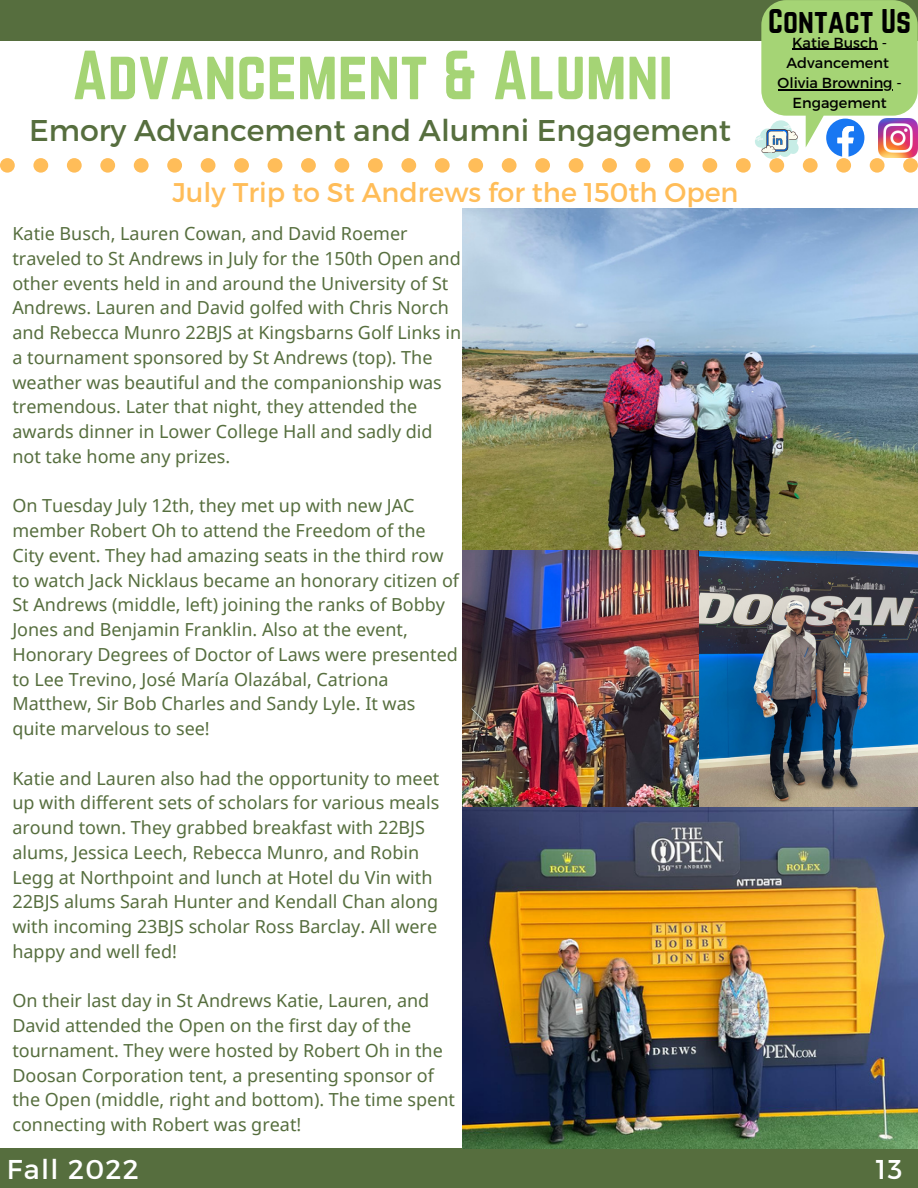
<style>
.page{position:relative;width:918px;height:1188px;background:#fff}
.page>*{position:absolute;margin:0;border:0;box-sizing:border-box;transform-origin:0 0}
.t1{font:60.75px "Norwester";color:#a5d475}
.t2{font:30px "Montserrat";color:#566e3e}
.t3{font:30px "Norwester";color:#000}
.t4{font:27.15px "Montserrat";letter-spacing:.05em;color:#fff}
.t5{font:27px "Montserrat";color:#ffbd59}
.t6{font:18px/24.8px "Noto Sans";color:#566e3e}
.t7{font:14.55px/20.2px "Montserrat";color:#000;text-align:center}
</style>
<div class="page">
<div style="left:0;top:1149px;width:918px;height:39px;background:#566e3e"></div>
<div style="left:0;top:0;width:918px;height:41px;background:#566e3e"></div>
<div style="left:0;top:158px;width:15px;height:15px;background:#ffbd59;border-radius:50%"></div>
<div style="left:33px;top:158px;width:15px;height:15px;background:#ffbd59;border-radius:50%"></div>
<div style="left:67px;top:158px;width:15px;height:15px;background:#ffbd59;border-radius:50%"></div>
<div style="left:100px;top:158px;width:15px;height:15px;background:#ffbd59;border-radius:50%"></div>
<div style="left:134px;top:158px;width:15px;height:15px;background:#ffbd59;border-radius:50%"></div>
<div style="left:167px;top:158px;width:15px;height:15px;background:#ffbd59;border-radius:50%"></div>
<div style="left:201px;top:158px;width:14px;height:15px;background:#ffbd59;border-radius:50%"></div>
<div style="left:234px;top:158px;width:15px;height:15px;background:#ffbd59;border-radius:50%"></div>
<div style="left:268px;top:158px;width:14px;height:15px;background:#ffbd59;border-radius:50%"></div>
<div style="left:301px;top:158px;width:15px;height:15px;background:#ffbd59;border-radius:50%"></div>
<div style="left:334px;top:158px;width:15px;height:15px;background:#ffbd59;border-radius:50%"></div>
<div style="left:368px;top:158px;width:15px;height:15px;background:#ffbd59;border-radius:50%"></div>
<div style="left:401px;top:158px;width:15px;height:15px;background:#ffbd59;border-radius:50%"></div>
<div style="left:435px;top:158px;width:15px;height:15px;background:#ffbd59;border-radius:50%"></div>
<div style="left:468px;top:158px;width:15px;height:15px;background:#ffbd59;border-radius:50%"></div>
<div style="left:502px;top:158px;width:15px;height:15px;background:#ffbd59;border-radius:50%"></div>
<div style="left:535px;top:158px;width:15px;height:15px;background:#ffbd59;border-radius:50%"></div>
<div style="left:569px;top:158px;width:14px;height:15px;background:#ffbd59;border-radius:50%"></div>
<div style="left:602px;top:158px;width:15px;height:15px;background:#ffbd59;border-radius:50%"></div>
<div style="left:636px;top:158px;width:14px;height:15px;background:#ffbd59;border-radius:50%"></div>
<div style="left:669px;top:158px;width:15px;height:15px;background:#ffbd59;border-radius:50%"></div>
<div style="left:702px;top:158px;width:15px;height:15px;background:#ffbd59;border-radius:50%"></div>
<div style="left:736px;top:158px;width:15px;height:15px;background:#ffbd59;border-radius:50%"></div>
<div style="left:769px;top:158px;width:15px;height:15px;background:#ffbd59;border-radius:50%"></div>
<div style="left:803px;top:158px;width:15px;height:15px;background:#ffbd59;border-radius:50%"></div>
<div style="left:836px;top:158px;width:15px;height:15px;background:#ffbd59;border-radius:50%"></div>
<div style="left:870px;top:158px;width:15px;height:15px;background:#ffbd59;border-radius:50%"></div>
<div style="left:903px;top:158px;width:15px;height:15px;background:#ffbd59;border-radius:50%"></div>
<svg style="left:755px;top:0;width:163px;height:160px"></svg>
<img style="left:462px;top:806px;width:456px;height:342px">
<img style="left:698px;top:551px;width:220px;height:255px">
<img style="left:462px;top:209px;width:456px;height:342px">
<img style="left:462px;top:551px;width:236px;height:255px">
<h1 class="t1" style="left:72px;top:38px;width:602px">Advancement &amp; Alumni</h1>
<h2 class="t2" style="left:29px;top:111px;width:703px">Emory Advancement and Alumni Engagement</h2>
<h3 class="t5" style="left:172px;top:175px;width:568px">July Trip to St Andrews for the 150th Open</h3>
<p class="t6" style="left:12px;top:221px;width:450px">Katie Busch, Lauren Cowan, and David Roemer traveled to St Andrews in July for the 150th Open and other events held in and around the University of St Andrews. Lauren and David golfed with Chris Norch and Rebecca Munro 22BJS at Kingsbarns Golf Links in a tournament sponsored by St Andrews (top). The weather was beautiful and the companionship was tremendous. Later that night, they attended the awards dinner in Lower College Hall and sadly did not take home any prizes.</p>
<p class="t6" style="left:12px;top:493px;width:448px">On Tuesday July 12th, they met up with new JAC member Robert Oh to attend the Freedom of the City event. They had amazing seats in the third row to watch Jack Nicklaus became an honorary citizen of St Andrews (middle, left) joining the ranks of Bobby Jones and Benjamin Franklin. Also at the event, Honorary Degrees of Doctor of Laws were presented to Lee Trevino, José María Olazábal, Catriona Matthew, Sir Bob Charles and Sandy Lyle. It was quite marvelous to see!</p>
<p class="t6" style="left:12px;top:765px;width:428px">Katie and Lauren also had the opportunity to meet up with different sets of scholars for various meals around town. They grabbed breakfast with 22BJS alums, Jessica Leech, Rebecca Munro, and Robin Legg at Northpoint and lunch at Hotel du Vin with 22BJS alums Sarah Hunter and Kendall Chan along with incoming 23BJS scholar Ross Barclay. All were happy and well fed!</p>
<p class="t6" style="left:12px;top:988px;width:444px">On their last day in St Andrews Katie, Lauren, and David attended the Open on the first day of the tournament. They were hosted by Robert Oh in the Doosan Corporation tent, a presenting sponsor of the Open (middle, right and bottom). The time spent connecting with Robert was great!</p>
<h2 class="t3" style="left:768px;top:3px;width:144px">Contact Us</h2>
<p class="t7" style="left:778px;top:32px;width:126px">Katie Busch -<br>Advancement<br>Olivia Browning -<br>Engagement</p>
<h3 class="t4" style="left:7px;top:1151px;width:134px">Fall 2022</h3>
<h3 class="t4" style="left:876px;top:1151px;width:28px">13</h3>
</div>
